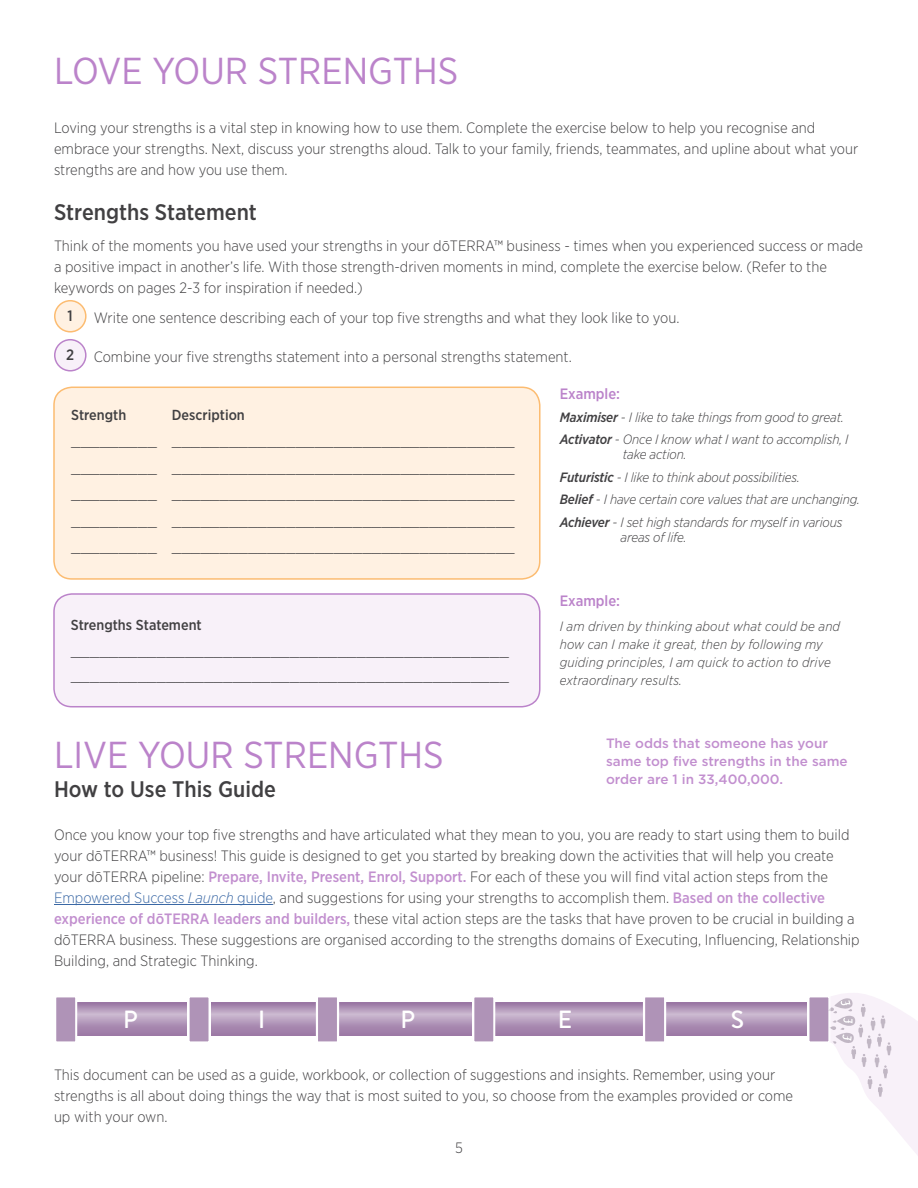
<style>
.page{position:relative;width:918px;height:1188px;background:#fff}
.page>*{position:absolute;margin:0;border:0;box-sizing:border-box;transform-origin:0 0}
.t1{font:37.5px "Gotham Narrow";color:#bb83ca}
.t2{font:500 24.9px "Brandon Text";color:#fff}
.t3{font:500 22.5px "Gotham Narrow";color:#414042}
.t4{font:300 17.1px/26.4px "Gotham Narrow";color:#414042;text-align:justify}
.t5{font:300 15px/21px "Gotham Narrow";color:#414042}
.t6{font:500 15px "Gotham Narrow";color:#bb83ca}
.t7{font:500 15px "Gotham Narrow";color:#414042}
.t8{font:500 14.55px "Gotham Narrow";color:#414042}
.t9{font:italic 300 13.5px/22.5px "Gotham Narrow";letter-spacing:-.01em;color:#414042}
.t10{font:italic 300 13.5px/18px "Gotham Narrow";letter-spacing:.01em;color:#414042}
.t11{font:500 13.5px/18px "Gotham";color:#c28fcf}
.s1{font-weight:500}
.s2{font-weight:500;color:#c28fcf}
.s3{color:#3a68a5}
.s4{font-style:italic;color:#3a68a5}
</style>
<div class="page">
<div style="left:55px;top:301px;width:31px;height:31px;background:#fff1e2;border-radius:50%"></div>
<div style="left:54px;top:300px;width:33px;height:33px;border:2px solid #fcbc71;border-radius:50%"></div>
<div style="left:55px;top:340px;width:31px;height:31px;background:#f8f1f9;border-radius:50%"></div>
<div style="left:54px;top:339px;width:33px;height:33px;border:2px solid #bb83ca;border-radius:50%"></div>
<div style="left:54px;top:387px;width:486px;height:192px;background:#fff1e2;border-radius:18px"></div>
<div style="left:53px;top:387px;width:488px;height:193px;border:2px solid #fcbc71;border-radius:18px"></div>
<div style="left:54px;top:594px;width:486px;height:113px;background:#f8f1f9;border-radius:18px"></div>
<div style="left:53px;top:593px;width:488px;height:114px;border:2px solid #bb83ca;border-radius:18px"></div>
<hr style="left:54px;top:904px;width:219px;height:1px;background:#3a68a5">
<svg style="left:78px;top:1003px;width:109px;height:33px;background:#b094b7"></svg>
<svg style="left:211px;top:1003px;width:105px;height:33px;background:#b094b7"></svg>
<svg style="left:340px;top:1003px;width:132px;height:33px;background:#b094b7"></svg>
<svg style="left:496px;top:1003px;width:147px;height:33px;background:#b094b7"></svg>
<svg style="left:666px;top:1003px;width:141px;height:33px;background:#b094b7"></svg>
<div style="left:54px;top:995px;width:23px;height:49px;background:#af93b7;border:2px solid #fff"></div>
<div style="left:187px;top:995px;width:24px;height:49px;background:#af93b7;border:2px solid #fff"></div>
<div style="left:316px;top:995px;width:23px;height:49px;background:#af93b7;border:2px solid #fff"></div>
<div style="left:472px;top:995px;width:24px;height:49px;background:#af93b7;border:2px solid #fff"></div>
<div style="left:643px;top:995px;width:23px;height:49px;background:#af93b7;border:2px solid #fff"></div>
<div style="left:807px;top:995px;width:24px;height:49px;background:#af93b7;border:2px solid #fff"></div>
<svg style="left:828px;top:993px;width:90px;height:162px"></svg>
<h1 class="t1" style="left:54px;top:48px;width:406px">LOVE YOUR STRENGTHS</h1>
<p class="t5" style="left:54px;top:116px;width:806px">Loving your strengths is a vital step in knowing how to use them. Complete the exercise below to help you recognise and embrace your strengths. Next, discuss your strengths aloud. Talk to your family, friends, teammates, and upline about what your strengths are and how you use them.</p>
<h3 class="t3" style="left:54px;top:198px;width:204px">Strengths Statement</h3>
<p class="t5" style="left:54px;top:235px;width:811px">Think of the moments you have used your strengths in your dōTERRA™ business - times when you experienced success or made a positive impact in another’s life. With those strength-driven moments in mind, complete the exercise below. (Refer to the keywords on pages 2-3 for inspiration if needed.)</p>
<p class="t7" style="left:68px;top:307px;width:7px">1</p>
<p class="t5" style="left:94px;top:307px;width:587px">Write one sentence describing each of your top five strengths and what they look like to you.</p>
<p class="t7" style="left:66px;top:346px;width:10px">2</p>
<p class="t5" style="left:94px;top:346px;width:480px">Combine your five strengths statement into a personal strengths statement.</p>
<p class="t8" style="left:71px;top:406px;width:57px">Strength</p>
<p class="t4" style="left:71px;top:426px;width:87px">_________ _________ _________ _________ _________</p>
<p class="t8" style="left:172px;top:406px;width:74px">Description</p>
<p class="t4" style="left:172px;top:426px;width:344px">____________________________________ ____________________________________ ____________________________________ ____________________________________ ____________________________________</p>
<p class="t8" style="left:71px;top:615px;width:132px">Strengths Statement</p>
<p class="t4" style="left:71px;top:636px;width:440px;line-height:25px">______________________________________________ ______________________________________________</p>
<p class="t6" style="left:560px;top:385px;width:62px">Example:</p>
<p class="t9" style="left:560px;top:405px;width:290px"><span class="s1">Maximiser</span> - I like to take things from good to great.<br><span class="s1">Activator</span> - Once I know what I want to accomplish, I</p>
<p class="t9" style="left:560px;top:443px;width:302px;text-indent:63px">take action.<br><span class="s1">Futuristic</span> - I like to think about possibilities.<br><span class="s1">Belief</span> - I have certain core values that are unchanging.<br><span class="s1">Achiever</span> - I set high standards for myself in various</p>
<p class="t9" style="left:620px;top:525px;width:68px">areas of life.</p>
<p class="t6" style="left:560px;top:591px;width:62px">Example:</p>
<p class="t10" style="left:560px;top:617px;width:282px">I am driven by thinking about what could be and how can I make it great, then by following my guiding principles, I am quick to action to drive extraordinary results.</p>
<p class="t11" style="left:606px;top:734px;width:243px">The odds that someone has your same top five strengths in the same order are 1 in 33,400,000.</p>
<h1 class="t1" style="left:54px;top:731px;width:391px">LIVE YOUR STRENGTHS</h1>
<h3 class="t3" style="left:54px;top:775px;width:223px">How to Use This Guide</h3>
<p class="t5" style="left:54px;top:824px;width:807px">Once you know your top five strengths and have articulated what they mean to you, you are ready to start using them to build your dōTERRA™ business! This guide is designed to get you started by breaking down the activities that will help you create your dōTERRA pipeline: <span class="s2">Prepare, Invite, Present, Enrol, Support.</span> For each of these you will find vital action steps from the <span class="s3">Empowered Success</span> <span class="s4">Launch</span> <span class="s3">guide</span>, and suggestions for using your strengths to accomplish them. <span class="s2">Based on the collective experience of dōTERRA leaders and builders,</span> these vital action steps are the tasks that have proven to be crucial in building a dōTERRA business. These suggestions are organised according to the strengths domains of Executing, Influencing, Relationship Building, and Strategic Thinking.</p>
<h2 class="t2" style="left:123px;top:1002px;width:16px">P</h2>
<h2 class="t2" style="left:258px;top:1002px;width:9px">I</h2>
<h2 class="t2" style="left:400px;top:1002px;width:16px">P</h2>
<h2 class="t2" style="left:558px;top:1002px;width:16px">E</h2>
<h2 class="t2" style="left:731px;top:1002px;width:15px">S</h2>
<p class="t5" style="left:54px;top:1064px;width:741px">This document can be used as a guide, workbook, or collection of suggestions and insights. Remember, using your strengths is all about doing things the way that is most suited to you, so choose from the examples provided or come up with your own.</p>
<p class="t5" style="left:455px;top:1137px;width:9px">5</p>
</div>
